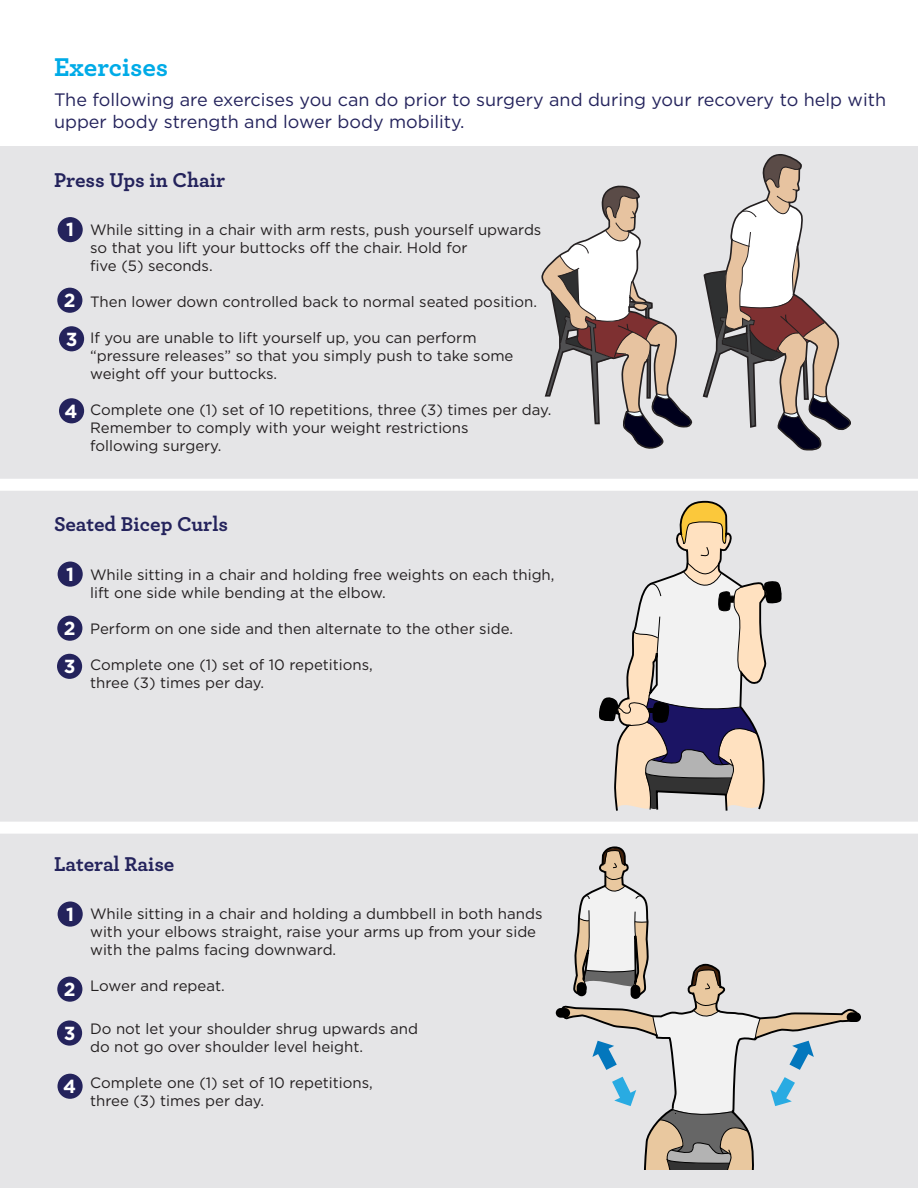
<style>
.page{position:relative;width:918px;height:1188px;background:#fff}
.page>*{position:absolute;margin:0;border:0;box-sizing:border-box;transform-origin:0 0}
.t1{font:700 27px "Archer";color:#00abe7}
.Body_Bullets{font:700 21px "Archer";color:#24235c}
.t2{font:700 18.9px "Gotham";color:#fff}
.t3{font:18px/21.6px "Gotham";color:#24235c}
.Body_Bullets-2{font:15px/18px "Gotham";color:#231f20}
</style>
<div class="page">
<div style="left:0;top:147px;width:918px;height:1041px;background:#e5e5e7"></div>
<div style="left:0;top:479px;width:918px;height:12px;background:#fff"></div>
<div style="left:0;top:822px;width:918px;height:12px;background:#fff"></div>
<div style="left:57px;top:325px;width:29px;height:28px;background:#24235c;border-radius:50%"></div>
<div style="left:56px;top:323px;width:31px;height:31px;border:3px solid #e5e5e7;border-radius:50%"></div>
<div style="left:56px;top:216px;width:28px;height:28px;background:#24235c;border-radius:50%"></div>
<div style="left:55px;top:214px;width:31px;height:31px;border:3px solid #e5e5e7;border-radius:50%"></div>
<div style="left:56px;top:286px;width:28px;height:28px;background:#24235c;border-radius:50%"></div>
<div style="left:54px;top:285px;width:31px;height:31px;border:3px solid #e5e5e7;border-radius:50%"></div>
<div style="left:57px;top:397px;width:29px;height:28px;background:#24235c;border-radius:50%"></div>
<div style="left:56px;top:395px;width:31px;height:31px;border:3px solid #e5e5e7;border-radius:50%"></div>
<div style="left:56px;top:652px;width:28px;height:28px;background:#24235c;border-radius:50%"></div>
<div style="left:54px;top:651px;width:31px;height:31px;border:3px solid #e5e5e7;border-radius:50%"></div>
<div style="left:56px;top:560px;width:28px;height:28px;background:#24235c;border-radius:50%"></div>
<div style="left:55px;top:559px;width:31px;height:31px;border:3px solid #e5e5e7;border-radius:50%"></div>
<div style="left:56px;top:614px;width:28px;height:28px;background:#24235c;border-radius:50%"></div>
<div style="left:54px;top:613px;width:31px;height:31px;border:3px solid #e5e5e7;border-radius:50%"></div>
<div style="left:56px;top:1019px;width:28px;height:28px;background:#24235c;border-radius:50%"></div>
<div style="left:54px;top:1017px;width:31px;height:32px;border:3px solid #e5e5e7;border-radius:50%"></div>
<div style="left:56px;top:900px;width:28px;height:28px;background:#24235c;border-radius:50%"></div>
<div style="left:55px;top:898px;width:31px;height:32px;border:3px solid #e5e5e7;border-radius:50%"></div>
<div style="left:56px;top:975px;width:28px;height:28px;background:#24235c;border-radius:50%"></div>
<div style="left:54px;top:974px;width:31px;height:31px;border:3px solid #e5e5e7;border-radius:50%"></div>
<div style="left:56px;top:1072px;width:28px;height:28px;background:#24235c;border-radius:50%"></div>
<div style="left:54px;top:1071px;width:32px;height:31px;border:3px solid #e5e5e7;border-radius:50%"></div>
<svg style="left:703px;top:155px;width:148px;height:295px"></svg>
<svg style="left:541px;top:186px;width:152px;height:263px"></svg>
<svg style="left:599px;top:502px;width:182px;height:309px"></svg>
<div style="left:556px;top:1008px;width:14px;height:10px;background:#000;border-radius:5px"></div>
<div style="left:847px;top:1012px;width:14px;height:10px;background:#000;border-radius:5px"></div>
<svg style="left:562px;top:846px;width:295px;height:324px"></svg>
<p class="t1" style="left:54px;top:45px;width:116px">Exercises</p>
<p class="t3" style="left:54px;top:89px;width:834px">The following are exercises you can do prior to surgery and during your recovery to help with upper body strength and lower body mobility.</p>
<p class="Body_Bullets" style="left:54px;top:163px;width:173px">Press Ups in Chair</p>
<p class="Body_Bullets-2" style="left:90px;top:220px;width:453px">While sitting in a chair with arm rests, push yourself upwards so that you lift your buttocks off the chair. Hold for<br>five (5) seconds.</p>
<p class="Body_Bullets-2" style="left:90px;top:292px;width:448px">Then lower down controlled back to normal seated position.</p>
<p class="Body_Bullets-2" style="left:90px;top:328px;width:425px">If you are unable to lift yourself up, you can perform “pressure releases” so that you simply push to take some weight off your buttocks.</p>
<p class="Body_Bullets-2" style="left:90px;top:400px;width:463px">Complete one (1) set of 10 repetitions, three (3) times per day.<br>Remember to comply with your weight restrictions<br>following surgery.</p>
<p class="t2" style="left:66px;top:217px;width:9px">1</p>
<p class="t2" style="left:64px;top:288px;width:13px">2</p>
<p class="t2" style="left:66px;top:326px;width:13px">3</p>
<p class="t2" style="left:65px;top:398px;width:15px">4</p>
<p class="Body_Bullets" style="left:54px;top:507px;width:176px">Seated Bicep Curls</p>
<p class="Body_Bullets-2" style="left:90px;top:565px;width:466px">While sitting in a chair and holding free weights on each thigh, lift one side while bending at the elbow.</p>
<p class="Body_Bullets-2" style="left:90px;top:619px;width:424px">Perform on one side and then alternate to the other side.</p>
<p class="Body_Bullets-2" style="left:90px;top:655px;width:284px">Complete one (1) set of 10 repetitions, three (3) times per day.</p>
<p class="t2" style="left:66px;top:562px;width:9px">1</p>
<p class="t2" style="left:64px;top:616px;width:13px">2</p>
<p class="t2" style="left:64px;top:654px;width:13px">3</p>
<p class="Body_Bullets" style="left:54px;top:847px;width:122px">Lateral Raise</p>
<p class="Body_Bullets-2" style="left:90px;top:905px;width:454px">While sitting in a chair and holding a dumbbell in both hands with your elbows straight, raise your arms up from your side with the palms facing downward.</p>
<p class="Body_Bullets-2" style="left:90px;top:977px;width:136px">Lower and repeat.</p>
<p class="Body_Bullets-2" style="left:90px;top:1020px;width:329px">Do not let your shoulder shrug upwards and do not go over shoulder level height.</p>
<p class="Body_Bullets-2" style="left:90px;top:1074px;width:284px">Complete one (1) set of 10 repetitions, three (3) times per day.</p>
<p class="t2" style="left:66px;top:902px;width:9px">1</p>
<p class="t2" style="left:64px;top:977px;width:13px">2</p>
<p class="t2" style="left:64px;top:1021px;width:13px">3</p>
<p class="t2" style="left:63px;top:1074px;width:15px">4</p>
</div>
